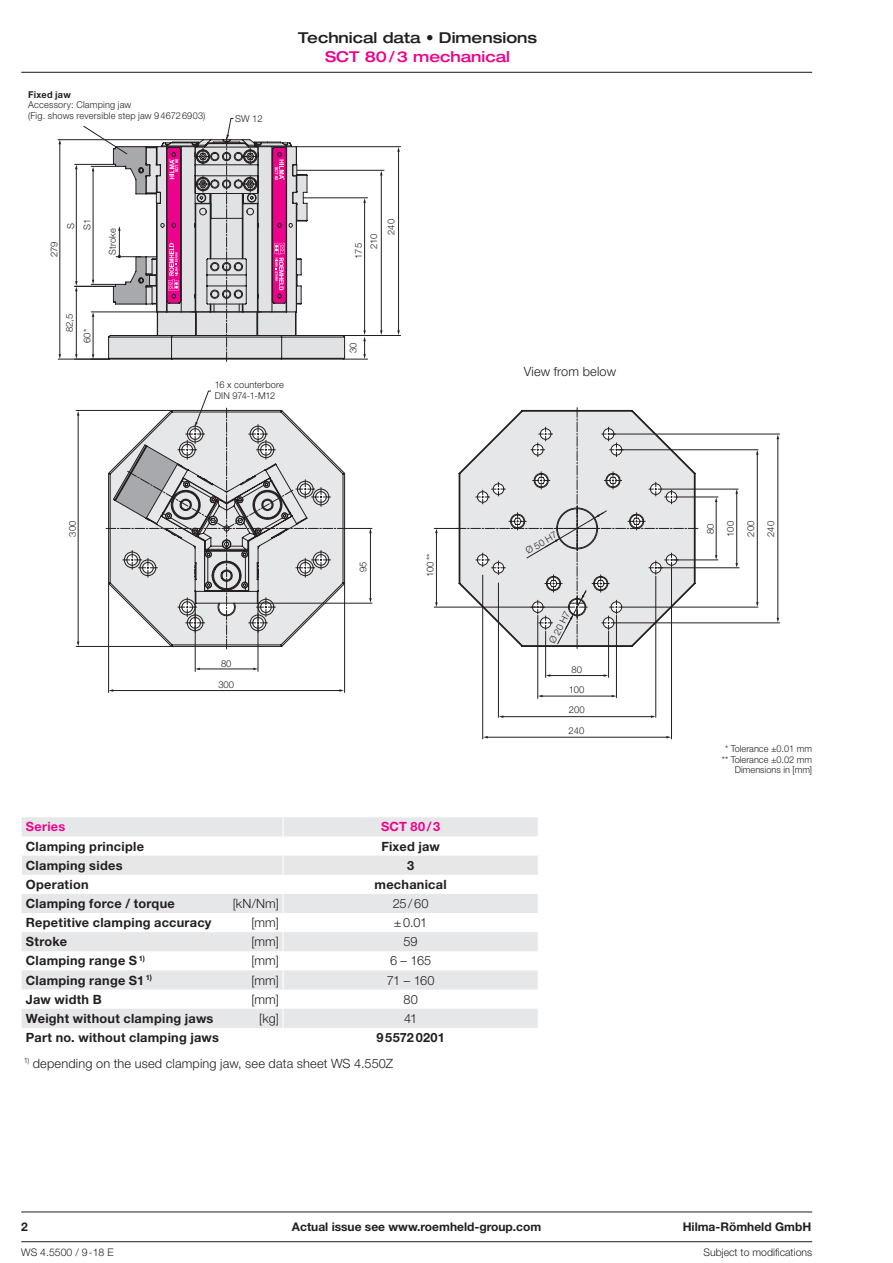
<style>
.page{position:relative;width:893px;height:1263px;background:#fff}
.page>*{position:absolute;margin:0;border:0;box-sizing:border-box;transform-origin:0 0}
.t1{font:500 expanded 15px/18.8px "Helvetica Neue LT Pro";color:#231f20;text-align:center}
.t2{font:700 12.75px "Helvetica Neue LT Pro";letter-spacing:.02em;color:#231f20}
.t3{font:300 12.75px "Helvetica Neue LT Pro";letter-spacing:.015em;color:#231f20}
.t4{font:700 12.75px "Helvetica Neue LT Pro";letter-spacing:.02em;color:#ed028c}
.t5{font:700 12px "Helvetica Neue LT Pro";color:#231f20}
.t6{font:300 10.5px "Helvetica Neue LT Pro";color:#231f20}
.t7{font:300 9.45px/10.5px "Helvetica Neue LT Pro";letter-spacing:.015em;color:#231f20}
.t8{font:300 9.45px/20.2px "Helvetica Neue";color:#231f20}
.t9{font:700 9.45px "Helvetica Neue LT Pro";letter-spacing:.025em;color:#231f20}
.t10{font:700 3.9px "Helvetica Neue";color:#fff}
.s1{font-weight:800;font-stretch:normal}
.s2{color:#ed028c}
</style>
<div class="page">
<hr style="left:21px;top:72px;width:791px;height:1px;background:#231f20">
<hr style="left:21px;top:1241px;width:791px;height:1px;background:#231f20">
<hr style="left:21px;top:1212px;width:791px;height:1px;background:#231f20">
<svg style="left:22px;top:817px;width:516px;height:211px;fill:#e6e7e9"></svg>
<svg style="left:283px;top:817px;width:1px;height:211px"></svg>
<svg style="left:107px;top:147px;width:239px;height:213px"></svg>
<svg style="left:112px;top:305px;width:27px;height:55px"></svg>
<svg style="left:139px;top:148px;width:192px;height:243px"></svg>
<svg style="left:106px;top:407px;width:592px;height:242px"></svg>
<hr style="left:297px;top:170px;width:87px;height:1px;background:#231f20">
<hr style="left:304px;top:198px;width:64px;height:1px;background:#231f20">
<hr style="left:58px;top:139px;width:145px;height:1px;background:#231f20">
<hr style="left:58px;top:359px;width:51px;height:1px;background:#231f20">
<hr style="left:91px;top:312px;width:195px;height:1px;background:#231f20">
<hr style="left:297px;top:146px;width:104px;height:1px;background:#231f20">
<hr style="left:343px;top:335px;width:58px;height:1px;background:#231f20">
<hr style="left:434px;top:607px;width:133px;height:1px;background:#231f20">
<hr style="left:258px;top:603px;width:114px;height:1px;background:#231f20">
<hr style="left:258px;top:603px;width:1px;height:68px;background:#231f20">
<hr style="left:195px;top:603px;width:1px;height:68px;background:#231f20">
<hr style="left:344px;top:584px;width:1px;height:108px;background:#231f20">
<hr style="left:108px;top:584px;width:1px;height:108px;background:#231f20">
<hr style="left:76px;top:410px;width:95px;height:1px;background:#231f20">
<hr style="left:76px;top:646px;width:95px;height:1px;background:#231f20">
<hr style="left:616px;top:623px;width:164px;height:1px;background:#231f20">
<hr style="left:609px;top:434px;width:171px;height:1px;background:#231f20">
<hr style="left:624px;top:607px;width:134px;height:1px;background:#231f20">
<hr style="left:617px;top:449px;width:141px;height:1px;background:#231f20">
<hr style="left:663px;top:489px;width:75px;height:1px;background:#231f20">
<hr style="left:656px;top:567px;width:83px;height:1px;background:#231f20">
<hr style="left:679px;top:497px;width:39px;height:1px;background:#231f20">
<hr style="left:672px;top:560px;width:46px;height:1px;background:#231f20">
<hr style="left:60px;top:143px;width:1px;height:212px;background:#231f20">
<hr style="left:364px;top:202px;width:1px;height:129px;background:#231f20">
<hr style="left:381px;top:175px;width:1px;height:156px;background:#231f20">
<hr style="left:398px;top:151px;width:1px;height:180px;background:#231f20">
<svg style="left:397px;top:147px;width:3px;height:5px"></svg>
<svg style="left:344px;top:330px;width:24px;height:30px"></svg>
<hr style="left:78px;top:415px;width:1px;height:227px;background:#231f20">
<svg style="left:195px;top:391px;width:16px;height:36px"></svg>
<hr style="left:112px;top:690px;width:228px;height:1px;background:#231f20">
<hr style="left:199px;top:669px;width:55px;height:1px;background:#231f20">
<hr style="left:370px;top:532px;width:1px;height:67px;background:#231f20">
<svg style="left:347px;top:528px;width:25px;height:5px"></svg>
<svg style="left:369px;top:598px;width:3px;height:5px"></svg>
<hr style="left:436px;top:532px;width:1px;height:71px;background:#231f20">
<svg style="left:434px;top:528px;width:26px;height:5px"></svg>
<svg style="left:435px;top:602px;width:3px;height:5px"></svg>
<hr style="left:736px;top:493px;width:1px;height:71px;background:#231f20">
<svg style="left:735px;top:489px;width:3px;height:5px"></svg>
<svg style="left:735px;top:563px;width:3px;height:5px"></svg>
<hr style="left:716px;top:501px;width:1px;height:55px;background:#231f20">
<hr style="left:757px;top:454px;width:1px;height:149px;background:#231f20">
<hr style="left:778px;top:438px;width:1px;height:181px;background:#231f20">
<hr style="left:482px;top:575px;width:1px;height:164px;background:#231f20">
<hr style="left:671px;top:568px;width:1px;height:171px;background:#231f20">
<hr style="left:498px;top:583px;width:1px;height:134px;background:#231f20">
<hr style="left:655px;top:576px;width:1px;height:141px;background:#231f20">
<hr style="left:616px;top:615px;width:1px;height:82px;background:#231f20">
<hr style="left:537px;top:615px;width:1px;height:83px;background:#231f20">
<hr style="left:608px;top:631px;width:1px;height:46px;background:#231f20">
<hr style="left:545px;top:631px;width:1px;height:46px;background:#231f20">
<hr style="left:542px;top:696px;width:71px;height:1px;background:#231f20">
<hr style="left:549px;top:675px;width:55px;height:1px;background:#231f20">
<hr style="left:503px;top:716px;width:149px;height:1px;background:#231f20">
<hr style="left:487px;top:737px;width:180px;height:1px;background:#231f20">
<svg style="left:557px;top:590px;width:29px;height:54px;background:#c9c9cb"></svg>
<hr style="left:93px;top:316px;width:1px;height:39px;background:#231f20">
<svg style="left:91px;top:354px;width:18px;height:6px"></svg>
<hr style="left:76px;top:290px;width:1px;height:65px;background:#231f20">
<svg style="left:75px;top:354px;width:3px;height:5px"></svg>
<svg style="left:508px;top:510px;width:99px;height:48px;background:#cfcfd1"></svg>
<svg style="left:75px;top:118px;width:233px;height:187px"></svg>
<p class="t9" style="left:28px;top:89px;width:44px">Fixed jaw</p>
<p class="t7" style="left:28px;top:99px;width:179px">Accessory: Clamping jaw<br>(Fig. shows reversible step jaw 946726903)</p>
<p class="t10" style="left:174px;top:172px;width:15px;rotate:-90deg">SCT 80</p>
<p class="t1" style="left:298px;top:28px;width:241px">Technical data <span class="s1">•</span> Dimensions<br><span class="s2">SCT 80/3 mechanical</span></p>
<p class="t8" style="left:235px;top:108px;width:29px">SW 12</p>
<p class="t10" style="left:279px;top:167px;width:15px;rotate:90deg">SCT 80</p>
<p class="t8" style="left:77px;top:230px;width:13px;rotate:-90deg">S1</p>
<p class="t8" style="left:60px;top:228px;width:7px;rotate:-90deg">S</p>
<p class="t7" style="left:107px;top:255px;width:28px;rotate:-90deg">Stroke</p>
<p class="t8" style="left:44px;top:257px;width:17px;rotate:-90deg">279</p>
<p class="t8" style="left:348px;top:259px;width:17px;rotate:-90deg">175</p>
<p class="t8" style="left:363px;top:249px;width:17px;rotate:-90deg">210</p>
<p class="t8" style="left:381px;top:235px;width:17px;rotate:-90deg">240</p>
<p class="t8" style="left:59px;top:332px;width:20px;rotate:-90deg">82,5</p>
<p class="t8" style="left:77px;top:343px;width:16px;rotate:-90deg">60*</p>
<p class="t7" style="left:215px;top:380px;width:71px">16 x counterbore<br>DIN 974-1-M12</p>
<p class="t8" style="left:343px;top:353px;width:12px;rotate:-90deg">30</p>
<p class="t8" style="left:62px;top:536px;width:17px;rotate:-90deg">300</p>
<p class="t8" style="left:221px;top:653px;width:12px">80</p>
<p class="t8" style="left:218px;top:675px;width:17px">300</p>
<p class="t8" style="left:353px;top:572px;width:12px;rotate:-90deg">95</p>
<p class="t8" style="left:420px;top:577px;width:25px;rotate:-90deg">100 **</p>
<p class="t4" style="left:26px;top:819px;width:41px">Series</p>
<p class="t4" style="left:381px;top:819px;width:61px">SCT 80/3</p>
<p class="t2" style="left:26px;top:838px;width:120px">Clamping principle</p>
<p class="t2" style="left:381px;top:838px;width:60px">Fixed jaw</p>
<p class="t2" style="left:26px;top:857px;width:98px">Clamping sides</p>
<p class="t2" style="left:407px;top:857px;width:9px">3</p>
<p class="t2" style="left:26px;top:876px;width:64px">Operation</p>
<p class="t2" style="left:375px;top:876px;width:74px">mechanical</p>
<p class="t2" style="left:26px;top:895px;width:151px">Clamping force / torque</p>
<p class="t3" style="left:233px;top:896px;width:48px">[kN/Nm]</p>
<p class="t3" style="left:393px;top:896px;width:37px">25/60</p>
<p class="t2" style="left:26px;top:915px;width:187px">Repetitive clamping accuracy</p>
<p class="t3" style="left:251px;top:915px;width:29px">[mm]</p>
<p class="t3" style="left:394px;top:915px;width:35px">±0.01</p>
<p class="t2" style="left:26px;top:934px;width:43px">Stroke</p>
<p class="t3" style="left:251px;top:934px;width:29px">[mm]</p>
<p class="t3" style="left:404px;top:934px;width:16px">59</p>
<p class="t2" style="left:26px;top:953px;width:121px">Clamping range S <sup>1)</sup></p>
<p class="t3" style="left:251px;top:953px;width:29px">[mm]</p>
<p class="t3" style="left:390px;top:953px;width:43px">6 – 165</p>
<p class="t2" style="left:26px;top:972px;width:128px">Clamping range S1 <sup>1)</sup></p>
<p class="t3" style="left:251px;top:972px;width:29px">[mm]</p>
<p class="t3" style="left:387px;top:972px;width:49px">71 – 160</p>
<p class="t2" style="left:26px;top:991px;width:77px">Jaw width B</p>
<p class="t3" style="left:251px;top:991px;width:29px">[mm]</p>
<p class="t3" style="left:403px;top:991px;width:16px">80</p>
<p class="t2" style="left:26px;top:1010px;width:189px">Weight without clamping jaws</p>
<p class="t3" style="left:259px;top:1010px;width:21px">[kg]</p>
<p class="t3" style="left:404px;top:1010px;width:15px">41</p>
<p class="t2" style="left:26px;top:1029px;width:195px">Part no. without clamping jaws</p>
<p class="t2" style="left:376px;top:1029px;width:70px">955720201</p>
<p class="t3" style="left:24px;top:1055px;width:371px"><sup>1)</sup> depending on the used clamping jaw, see data sheet WS 4.550Z</p>
<p class="t3" style="left:524px;top:363px;width:94px">View from below</p>
<p class="t8" style="left:521px;top:543px;width:36px;rotate:-31deg">Ø 50 H7</p>
<p class="t8" style="left:542px;top:638px;width:36px;rotate:-62deg">Ø 20 H7</p>
<p class="t8" style="left:571px;top:659px;width:12px">80</p>
<p class="t8" style="left:569px;top:679px;width:17px">100</p>
<p class="t8" style="left:569px;top:700px;width:17px">200</p>
<p class="t8" style="left:569px;top:720px;width:17px">240</p>
<p class="t8" style="left:700px;top:534px;width:12px;rotate:-90deg">80</p>
<p class="t8" style="left:740px;top:537px;width:18px;rotate:-90deg">200<br>240</p>
<p class="t8" style="left:720px;top:537px;width:17px;rotate:-90deg">100</p>
<p class="t7" style="left:722px;top:743px;width:92px;text-align:right">* Tolerance ±0.01 mm ** Tolerance ±0.02 mm<br>Dimensions in [mm]</p>
<p class="t5" style="left:21px;top:1220px;width:8px">2</p>
<p class="t5" style="left:292px;top:1220px;width:251px">Actual issue see www.roemheld-group.com</p>
<p class="t5" style="left:683px;top:1220px;width:130px">Hilma-Römheld GmbH</p>
<p class="t6" style="left:21px;top:1245px;width:94px">WS 4.5500 / 9-18 E</p>
<p class="t6" style="left:703px;top:1245px;width:110px">Subject to modifications</p>
</div>
